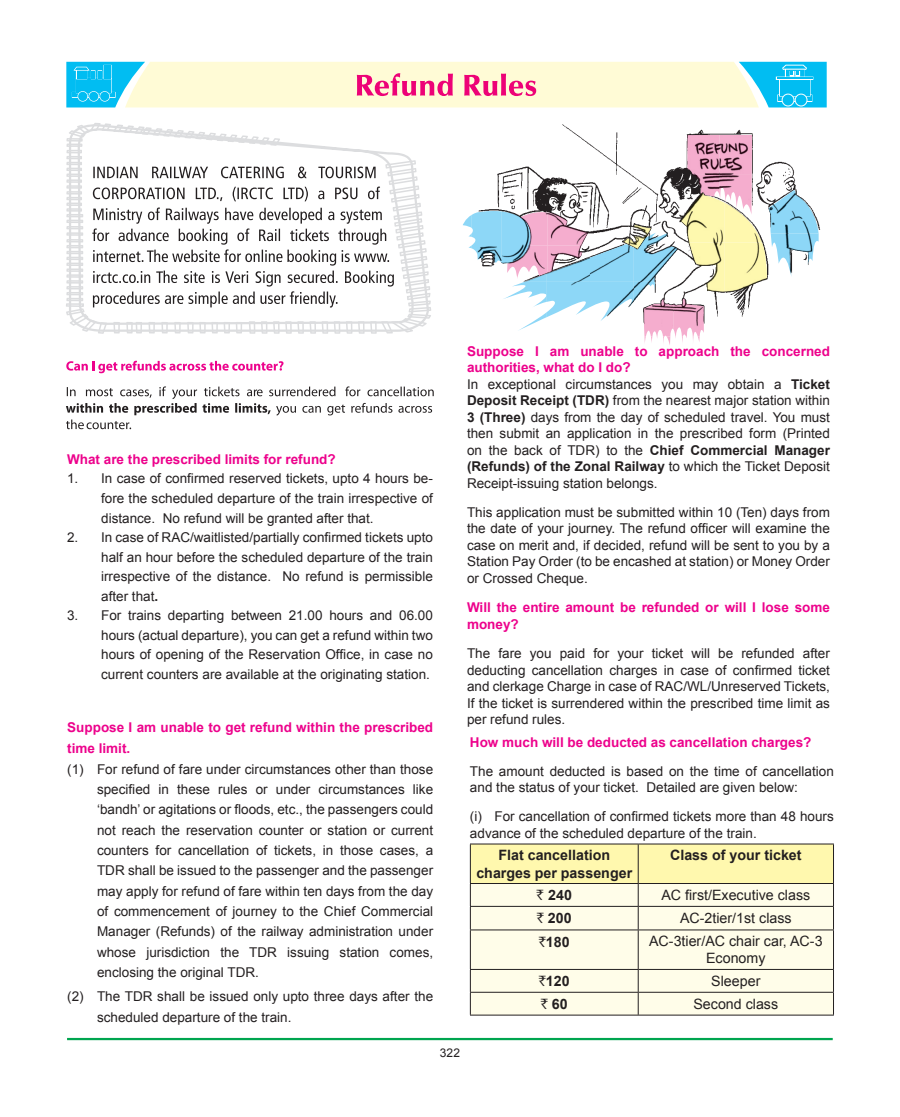
<style>
.page{position:relative;width:900px;height:1117px;background:#fff}
.page>*{position:absolute;margin:0;border:0;box-sizing:border-box;transform-origin:0 0}
.t1{font:14.25px/17.1px "Arial";color:#231f20;text-align:center}
.t2{font:700 14.25px/17.1px "Arial";color:#231f20;text-align:center}
.t3{font:13.5px/16.5px "Arial";color:#231f20;text-align:justify}
.t4{font:700 13.5px/21px "Arial";color:#ed028c}
.t5{font:12px "Arial";color:#231f20}
.s1{font-weight:700}
.s2{font-weight:700;color:#ed028c}
.s3{font-family:"Rupee Foradian";font-weight:400}
</style>
<div class="page">
<hr style="left:67px;top:1037px;width:765px;height:3px;background:#00a54f">
<svg style="left:66px;top:361px;width:217px;height:12px"></svg>
<svg style="left:66px;top:386px;width:368px;height:43px"></svg>
<img style="left:478px;top:124px;width:343px;height:200px">
<svg style="left:463px;top:215px;width:9px;height:33px"></svg>
<img style="left:472px;top:211px;width:60px;height:52px">
<img style="left:520px;top:212px;width:68px;height:34px">
<img style="left:507px;top:246px;width:40px;height:33px">
<img style="left:547px;top:246px;width:35px;height:11px">
<img style="left:510px;top:217px;width:22px;height:45px">
<img style="left:680px;top:193px;width:44px;height:49px">
<img style="left:724px;top:202px;width:38px;height:40px">
<img style="left:694px;top:260px;width:30px;height:32px">
<img style="left:724px;top:242px;width:44px;height:50px">
<img style="left:687px;top:135px;width:65px;height:40px">
<img style="left:692px;top:175px;width:27px;height:22px">
<img style="left:719px;top:175px;width:32px;height:40px">
<img style="left:623px;top:224px;width:28px;height:20px">
<img style="left:524px;top:274px;width:22px;height:8px">
<img style="left:546px;top:257px;width:44px;height:60px">
<img style="left:590px;top:244px;width:44px;height:38px">
<img style="left:634px;top:233px;width:43px;height:49px">
<img style="left:502px;top:282px;width:44px;height:49px">
<img style="left:590px;top:299px;width:44px;height:22px">
<img style="left:634px;top:282px;width:21px;height:19px">
<svg style="left:636px;top:237px;width:9px;height:12px"></svg>
<img style="left:643px;top:299px;width:61px;height:37px">
<svg style="left:644px;top:336px;width:55px;height:9px"></svg>
<img style="left:768px;top:190px;width:50px;height:44px">
<img style="left:770px;top:233px;width:48px;height:44px">
<svg style="left:66px;top:123px;width:365px;height:211px"></svg>
<svg style="left:66px;top:62px;width:760px;height:45px;background:#d5e7d8"></svg>
<div style="left:471px;top:930px;width:362px;height:84px;background:#fffde9"></div>
<hr style="left:470px;top:843px;width:168px;height:1px;background:#231f20">
<hr style="left:638px;top:843px;width:196px;height:1px;background:#231f20">
<svg style="left:470px;top:844px;width:364px;height:85px;background:#f1edc3"></svg>
<hr style="left:470px;top:929px;width:168px;height:1px;background:#231f20">
<hr style="left:470px;top:930px;width:1px;height:39px;background:#231f20">
<hr style="left:638px;top:929px;width:196px;height:1px;background:#231f20">
<hr style="left:638px;top:930px;width:1px;height:39px;background:#231f20">
<hr style="left:833px;top:930px;width:1px;height:39px;background:#231f20">
<hr style="left:470px;top:969px;width:168px;height:1px;background:#231f20">
<hr style="left:638px;top:969px;width:196px;height:1px;background:#231f20">
<hr style="left:470px;top:991px;width:168px;height:1px;background:#231f20">
<svg style="left:470px;top:970px;width:1px;height:44px"></svg>
<hr style="left:638px;top:991px;width:196px;height:1px;background:#231f20">
<svg style="left:638px;top:969px;width:1px;height:45px"></svg>
<svg style="left:833px;top:969px;width:1px;height:45px"></svg>
<hr style="left:470px;top:1014px;width:364px;height:1px;background:#231f20">
<p class="t4" style="left:67px;top:449px;width:270px">What are the prescribed limits for refund?</p>
<p class="t3" style="left:101px;top:469px;width:333px;line-height:19.5px;text-indent:-34px">1. In case of confirmed reserved tickets, upto 4 hours be&shy;fore the scheduled departure of the train irrespective of distance. No refund will be granted after that.</p>
<p class="t3" style="left:101px;top:527px;width:333px;line-height:19.5px;text-indent:-34px">2. In case of RAC/waitlisted/partially confirmed tickets upto half an hour before the scheduled departure of the train irrespective of the distance. No refund is permissible after that<span class="s1">.</span></p>
<p class="t3" style="left:101px;top:605px;width:333px;line-height:19.5px;text-indent:-34px">3. For trains departing between 21.00 hours and 06.00 hours (actual departure), you can get a refund within two hours of opening of the Reservation Office, in case no current counters are available at the originating station.</p>
<p class="t4" style="left:67px;top:717px;width:367px">Suppose I am unable to get refund within the prescribed time limit.</p>
<p class="t3" style="left:97px;top:758px;width:338px;line-height:20.2px;text-indent:-30px">(1) For refund of fare under circumstances other than those specified in these rules or under circumstances like ‘bandh’ or agitations or floods, etc., the passengers could not reach the reservation counter or station or current counters for cancellation of tickets, in those cases, a TDR shall be issued to the passenger and the passenger may apply for refund of fare within ten days from the day of commencement of journey to the Chief Commercial Manager (Refunds) of the railway administration under whose jurisdiction the TDR issuing station comes, enclosing the original TDR.</p>
<p class="t3" style="left:97px;top:986px;width:337px;line-height:20.2px;text-indent:-30px">(2) The TDR shall be issued only upto three days after the scheduled departure of the train.</p>
<p class="t3" style="left:467px;top:343px;width:364px;text-align:left"><span class="s2">Suppose I am unable to approach the concerned authorities, what do I do?<br></span>In exceptional circumstances you may obtain a <span class="s1">Ticket Deposit Receipt (TDR)</span> from the nearest major station within <span class="s1">3 (Three)</span> days from the day of scheduled travel. You must then submit an application in the prescribed form (Printed on the back of TDR) to the <span class="s1">Chief Commercial Manager (Refunds) of the Zonal Railway</span> to which the Ticket Deposit Receipt-issuing station belongs.</p>
<p class="t3" style="left:467px;top:504px;width:364px">This application must be submitted within 10 (Ten) days from the date of your journey. The refund officer will examine the case on merit and, if decided, refund will be sent to you by a Station Pay Order (to be encashed at station) or Money Order or Crossed Cheque.</p>
<p class="t4" style="left:467px;top:599px;width:364px;line-height:16.5px">Will the entire amount be refunded or will I lose some money?</p>
<p class="t3" style="left:467px;top:645px;width:364px">The fare you paid for your ticket will be refunded after deducting cancellation charges in case of confirmed ticket and clerkage Charge in case of RAC/WL/Unreserved Tickets, If the ticket is surrendered within the prescribed time limit as per refund rules.</p>
<p class="t4" style="left:470px;top:732px;width:343px">How much will be deducted as cancellation charges?</p>
<p class="t3" style="left:470px;top:763px;width:365px">The amount deducted is based on the time of cancellation and the status of your ticket. Detailed are given below:</p>
<p class="t3" style="left:470px;top:808px;width:365px">(i) For cancellation of confirmed tickets more than 48 hours advance of the scheduled departure of the train.</p>
<p class="t2" style="left:476px;top:847px;width:157px">Flat cancellation charges per passenger</p>
<p class="t2" style="left:670px;top:847px;width:133px">Class of your ticket</p>
<p class="t2" style="left:536px;top:886px;width:37px"><span class="s3">`</span> 240</p>
<p class="t1" style="left:661px;top:886px;width:150px">AC first/Executive class</p>
<p class="t2" style="left:537px;top:909px;width:36px"><span class="s3">`</span> 200</p>
<p class="t1" style="left:680px;top:909px;width:113px">AC-2tier/1st class</p>
<p class="t2" style="left:539px;top:933px;width:32px"><span class="s3">`</span>180</p>
<p class="t1" style="left:649px;top:932px;width:175px">AC-3tier/AC chair car, AC-3<br>Economy</p>
<p class="t2" style="left:539px;top:972px;width:32px"><span class="s3">`</span>120</p>
<p class="t1" style="left:711px;top:972px;width:51px">Sleeper</p>
<p class="t2" style="left:541px;top:995px;width:28px"><span class="s3">`</span> 60</p>
<p class="t1" style="left:693px;top:995px;width:86px">Second class</p>
<p class="t5" style="left:440px;top:1046px;width:22px">322</p>
</div>
